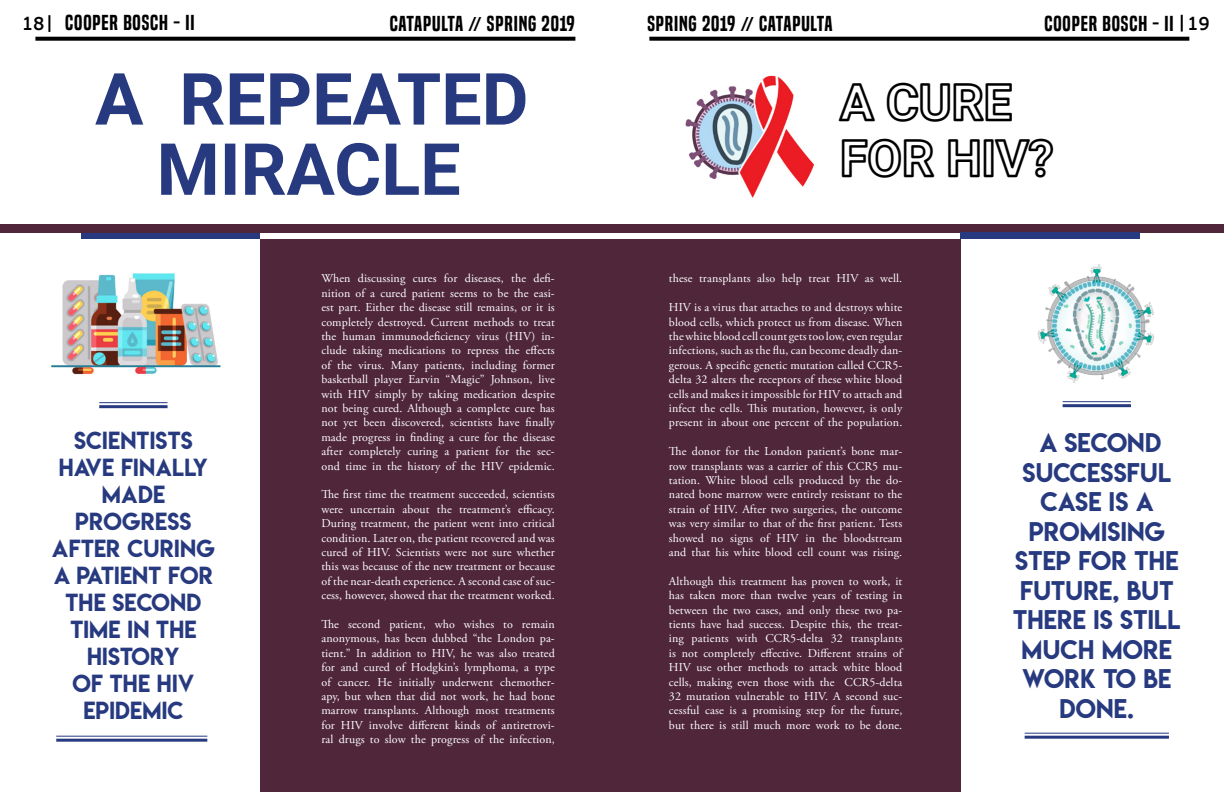
<style>
.page{position:relative;width:1224px;height:792px;background:#fff}
.page>*{position:absolute;margin:0;border:0;box-sizing:border-box;transform-origin:0 0}
.t1{font:50px/56px "Asimov Ou";color:#000}
.t2{font:24px/29.5px "Lemon Milk";letter-spacing:.01em;color:#273a80;text-align:center}
.t3{font:22px/27px "Lemon Milk";letter-spacing:.01em;color:#273a80;text-align:center}
.t4{font:20px "Built Titling Sb";letter-spacing:.04em;color:#000;scale:1.05 1}
.t5{font:700 18px "AP Hont";color:#000}
.t6{font:12px/14.4px "Adobe Garamond Pro";letter-spacing:.01em;color:#fff;text-align:justify}
.s1{font-family:"AP Hont";font-weight:700;font-size:18px}
.s2{font-family:"Bebas Neue"}
</style>
<div class="page">
<div style="left:260px;top:224px;width:701px;height:568px;background:#4f263a"></div>
<div style="left:81px;top:233px;width:179px;height:6px;background:#273a80"></div>
<svg style="left:161px;top:143px;width:298px;height:53px"></svg>
<svg style="left:95px;top:73px;width:430px;height:52px"></svg>
<div style="left:260px;top:233px;width:701px;height:6px;background:#fff"></div>
<hr style="left:56px;top:736px;width:151px;height:1px;background:#273a80">
<hr style="left:56px;top:739px;width:151px;height:3px;background:#273a80">
<hr style="left:99px;top:402px;width:69px;height:1px;background:#273a80">
<hr style="left:99px;top:405px;width:69px;height:3px;background:#273a80">
<svg style="left:35px;top:37px;width:540px;height:4px;background:#131313"></svg>
<img style="left:51px;top:273px;width:170px;height:102px">
<div style="left:0;top:224px;width:1224px;height:9px;background:#4f263a"></div>
<div style="left:961px;top:233px;width:179px;height:6px;background:#273a80"></div>
<hr style="left:1063px;top:401px;width:68px;height:1px;background:#273a80">
<hr style="left:1063px;top:404px;width:68px;height:3px;background:#273a80">
<hr style="left:1025px;top:733px;width:144px;height:1px;background:#273a80">
<hr style="left:1025px;top:736px;width:144px;height:3px;background:#273a80">
<svg style="left:649px;top:37px;width:540px;height:4px;background:#131313"></svg>
<svg style="left:1181px;top:15px;width:2px;height:17px"></svg>
<img style="left:685px;top:75px;width:129px;height:123px">
<img style="left:1037px;top:264px;width:118px;height:119px">
<svg style="left:48px;top:15px;width:2px;height:17px"></svg>
<h3 class="t4" style="left:22px;top:11px;width:166px"><span class="s1">18</span> COOPER BOSCH - II</h3>
<h3 class="t4" style="left:1044px;top:12px;width:125px">COOPER BOSCH - II</h3>
<h3 class="t4" style="left:390px;top:12px;width:178px">CATAPULTA <span class="s2">//</span> SPRING 2019</h3>
<h3 class="t4" style="left:647px;top:12px;width:178px">SPRING 2019 <span class="s2">//</span> CATAPULTA</h3>
<h3 class="t5" style="left:1187px;top:11px;width:24px">19</h3>
<h3 class="t3" style="left:52px;top:427px;width:164px">SCIENTISTS<br>HAVE FINALLY<br>MADE<br>PROGRESS<br>AFTER CURING<br>A PATIENT FOR<br>THE SECOND<br>TIME IN THE<br>HISTORY<br>OF THE HIV<br>EPIDEMIC</h3>
<p class="t6" style="left:321px;top:272px;width:235px">When discussing cures for diseases, the defi&shy;nition of a cured patient seems to be the easi&shy;est part. Either the disease still remains, or it is completely destroyed. Current methods to treat the human immunodeficiency virus (HIV) in&shy;clude taking medications to repress the effects of the virus. Many patients, including former basketball player Earvin “Magic” Johnson, live with HIV simply by taking medication despite not being cured. Although a complete cure has not yet been discovered, scientists have finally made progress in finding a cure for the disease after completely curing a patient for the sec&shy;ond time in the history of the HIV epidemic.</p>
<p class="t6" style="left:321px;top:488px;width:235px">The first time the treatment succeeded, scientists were uncertain about the treatment’s efficacy.<br>During treatment, the patient went into critical condition. Later on, the patient recovered and was cured of HIV. Scientists were not sure whether this was because of the new treatment or because of the near-death experience. A second case of suc&shy;cess, however, showed that the treatment worked.</p>
<p class="t6" style="left:321px;top:617px;width:235px">The second patient, who wishes to remain anonymous, has been dubbed “the London pa&shy;tient.” In addition to HIV, he was also treated for and cured of Hodgkin’s lymphoma, a type of cancer. He initially underwent chemother&shy;apy, but when that did not work, he had bone marrow transplants. Although most treatments for HIV involve different kinds of antiretrovi&shy;ral drugs to slow the progress of the infection,</p>
<h1 class="t1" style="left:840px;top:72px;width:215px">A CURE<br>FOR HIV?</h1>
<p class="t6" style="left:669px;top:272px;width:235px">these transplants also help treat HIV as well.</p>
<p class="t6" style="left:669px;top:301px;width:235px">HIV is a virus that attaches to and destroys white blood cells, which protect us from disease. When the white blood cell count gets too low, even regular infections, such as the flu, can become deadly dan&shy;gerous. A specific genetic mutation called CCR5- delta 32 alters the receptors of these white blood cells and makes it impossible for HIV to attach and infect the cells. This mutation, however, is only present in about one percent of the population.</p>
<p class="t6" style="left:669px;top:445px;width:235px">The donor for the London patient’s bone mar&shy;row transplants was a carrier of this CCR5 mu&shy;tation. White blood cells produced by the do&shy;nated bone marrow were entirely resistant to the strain of HIV. After two surgeries, the outcome was very similar to that of the first patient. Tests showed no signs of HIV in the bloodstream and that his white blood cell count was rising.</p>
<p class="t6" style="left:669px;top:574px;width:235px">Although this treatment has proven to work, it has taken more than twelve years of testing in between the two cases, and only these two pa&shy;tients have had success. Despite this, the treat&shy;ing patients with CCR5-delta 32 transplants is not completely effective. Different strains of HIV use other methods to attack white blood cells, making even those with the CCR5-delta 32 mutation vulnerable to HIV. A second suc&shy;cessful case is a promising step for the future, but there is still much more work to be done.</p>
<h2 class="t2" style="left:1013px;top:428px;width:169px">A SECOND<br>SUCCESSFUL<br>CASE IS A<br>PROMISING<br>STEP FOR THE<br>FUTURE, BUT<br>THERE IS STILL<br>MUCH MORE<br>WORK TO BE<br>DONE.</h2>
</div>
